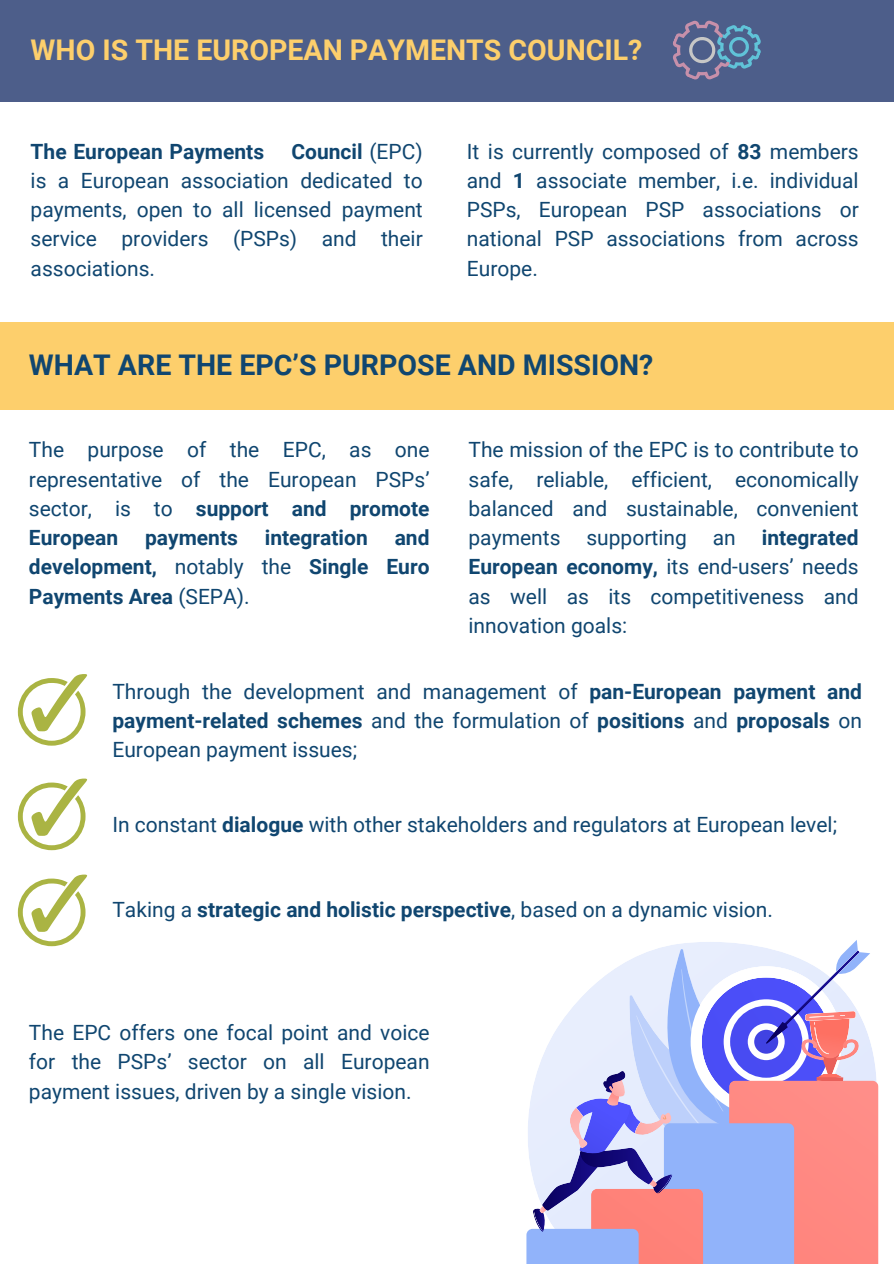
<style>
.page{position:relative;width:894px;height:1264px;background:#fff}
.page>*{position:absolute;margin:0;border:0;box-sizing:border-box;transform-origin:0 0}
.t1{font:700 28.5px "Roboto";color:#104670}
.t2{font:700 28.5px "Roboto";color:#fdcf6c}
.t3{font:21px/29.2px "Roboto";color:#104670;text-align:justify}
.t4{font:700 21px/29.2px "Roboto";color:#104670;text-align:justify}
.s1{font-weight:700}
.s2{font-weight:400}
</style>
<div class="page">
<div style="left:0;top:0;width:893px;height:102px;background:#4d5e8a"></div>
<div style="left:0;top:322px;width:893px;height:87px;background:#fdcf6c"></div>
<svg style="left:18px;top:674px;width:69px;height:71px"></svg>
<svg style="left:18px;top:778px;width:69px;height:72px"></svg>
<svg style="left:18px;top:874px;width:69px;height:72px"></svg>
<svg style="left:673px;top:20px;width:88px;height:60px"></svg>
<svg style="left:526px;top:940px;width:352px;height:323px"></svg>
<p class="t2" style="left:31px;top:34px;width:613px">WHO IS THE EUROPEAN PAYMENTS COUNCIL?</p>
<h1 class="t3" style="left:31px;top:137px;width:393px;text-indent:261px"><span class="s1">Council</span> (EPC) is a European association dedicated to payments, open to all licensed payment service providers (PSPs) and their associations.</h1>
<p class="t3" style="left:466px;top:137px;width:393px">It is currently composed of <span class="s1">83</span> members and <span class="s1">1</span> associate member, i.e. individual PSPs, European PSP associations or national PSP associations from across Europe.</p>
<h1 class="t4" style="left:31px;top:137px;width:235px">The European Payments</h1>
<p class="t1" style="left:29px;top:348px;width:625px">WHAT ARE THE EPC’S PURPOSE AND MISSION?</p>
<h1 class="t3" style="left:29px;top:435px;width:402px">The purpose of the EPC, as one representative of the European PSPs’ sector, is to <span class="s1">support and promote European</span></h1>
<h1 class="t4" style="left:29px;top:523px;width:402px;text-indent:365px">and development, <span class="s2">notably the</span> Single Euro Payments Area <span class="s2">(SEPA).</span></h1>
<h1 class="t4" style="left:145px;top:523px;width:94px">payments</h1>
<h1 class="t4" style="left:265px;top:523px;width:104px">integration</h1>
<p class="t3" style="left:468px;top:435px;width:391px">The mission of the EPC is to contribute to safe, reliable, efficient, economically balanced and sustainable, convenient payments supporting an <span class="s1">integrated European economy,</span> its end-users’ needs as well as its competitiveness and innovation goals:</p>
<p class="t3" style="left:112px;top:676px;width:751px">Through the development and management of <span class="s1">pan-European payment and payment-related schemes</span> and the formulation of <span class="s1">positions</span> and <span class="s1">proposals</span> on European payment issues;</p>
<p class="t3" style="left:112px;top:809px;width:726px">In constant <span class="s1">dialogue</span> with other stakeholders and regulators at European level;</p>
<p class="t4" style="left:112px;top:895px;width:662px"><span class="s2">Taking a</span> strategic and holistic perspective<span class="s2">, based on a dynamic vision.</span></p>
<p class="t3" style="left:29px;top:1018px;width:402px">The EPC offers one focal point and voice for the PSPs’ sector on all European payment issues, driven by a single vision.</p>
</div>
